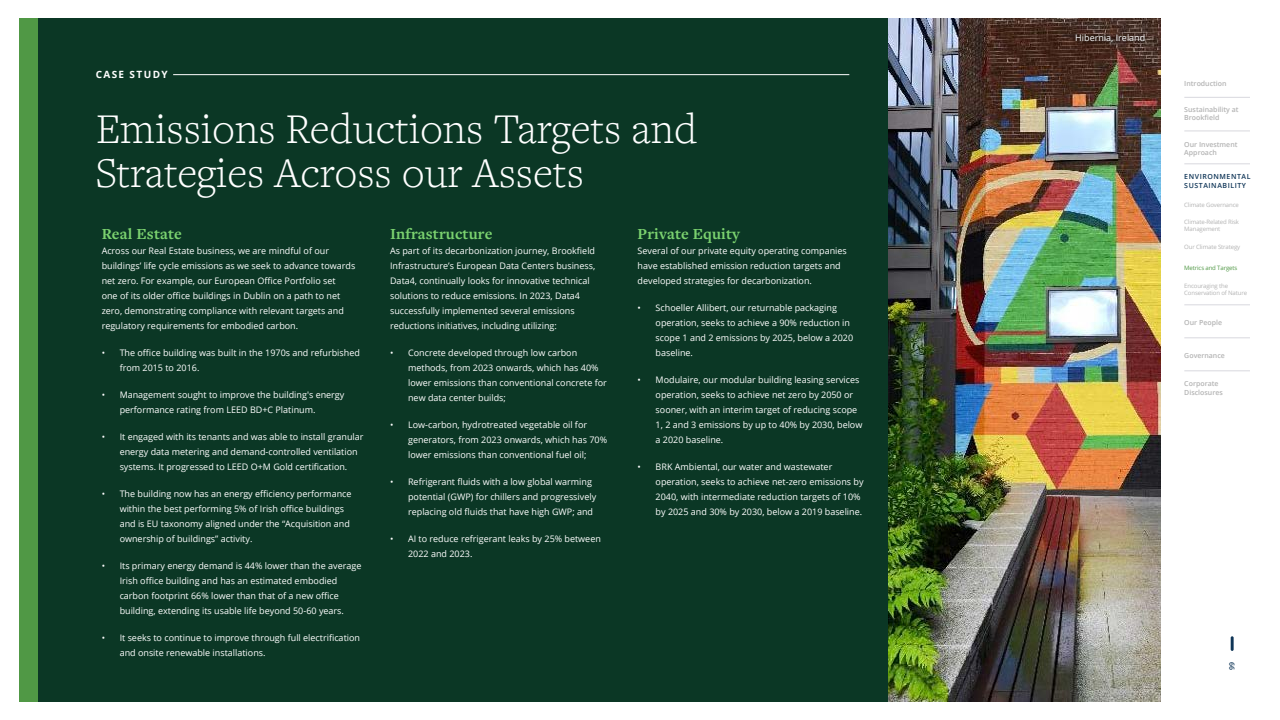
<style>
.page{position:relative;width:1280px;height:720px;background:#fff}
.page>*{position:absolute;margin:0;border:0;box-sizing:border-box;transform-origin:0 0}
.t1{font:300 44px/44px "Freight Text Pro";color:#fff}
.t2{font:700 16px "Freight Text Pro";letter-spacing:.01em;color:#7bd26f}
.t3{font:700 10px "Open Sans";letter-spacing:.14em;color:#fff}
.t4{font:9px/15px "Open Sans";color:#fff}
.t5{font:600 7px/8.4px "Open Sans";color:#b3b3b3}
.t6{font:600 7px/8.4px "Open Sans";letter-spacing:.08em;color:#0f3557}
.t7{font:6px/7px "Open Sans";letter-spacing:-.02em;color:#b3b3b3}
.t8{font:6px "Open Sans";letter-spacing:-.02em;color:#509845}
</style>
<div class="page">
<hr style="left:1231px;top:636px;width:3px;height:15px;background:#0f3557">
<div style="left:19px;top:18px;width:1142px;height:684px;background:#0b3725"></div>
<img style="left:888px;top:18px;width:273px;height:684px">
<hr style="left:173px;top:74px;width:676px;height:1px;background:#fff">
<div style="left:19px;top:18px;width:19px;height:684px;background:#509845"></div>
<div style="left:1073px;top:32px;width:75px;height:14px;background:#000;opacity:.75"></div>
<hr style="left:1184px;top:131px;width:66px;height:1px;background:#d8d8de">
<hr style="left:1184px;top:164px;width:66px;height:1px;background:#d8d8de">
<hr style="left:1184px;top:305px;width:66px;height:1px;background:#d8d8de">
<hr style="left:1184px;top:97px;width:66px;height:1px;background:#d8d8de">
<hr style="left:1184px;top:338px;width:66px;height:1px;background:#d8d8de">
<hr style="left:1184px;top:371px;width:66px;height:1px;background:#d8d8de">
<p class="t3" style="left:96px;top:67px;width:74px">CASE STUDY</p>
<h1 class="t1" style="left:96px;top:106px;width:603px">Emissions Reductions Targets and<br>Strategies Across our Assets</h1>
<h2 class="t2" style="left:102px;top:223px;width:82px">Real Estate</h2>
<p class="t4" style="left:102px;top:243px;width:255px">Across our Real Estate business, we are mindful of our buildings’ life cycle emissions as we seek to advance towards net zero. For example, our European Office Portfolio set<br>one of its older office buildings in Dublin on a path to net zero, demonstrating compliance with relevant targets and regulatory requirements for embodied carbon.</p>
<p class="t4" style="left:120px;top:345px;width:242px;text-indent:-18px">• The office building was built in the 1970s and refurbished from 2015 to 2016.</p>
<p class="t4" style="left:120px;top:387px;width:226px;text-indent:-18px">• Management sought to improve the building's energy performance rating from LEED BD+C Platinum.</p>
<p class="t4" style="left:120px;top:429px;width:245px;text-indent:-18px">• It engaged with its tenants and was able to install granular energy data metering and demand-controlled ventilation systems. It progressed to LEED O+M Gold certification.</p>
<p class="t4" style="left:120px;top:486px;width:233px;text-indent:-18px">• The building now has an energy efficiency performance within the best performing 5% of Irish office buildings and is EU taxonomy aligned under the “Acquisition and ownership of buildings” activity.</p>
<p class="t4" style="left:120px;top:558px;width:243px;text-indent:-18px">• Its primary energy demand is 44% lower than the average Irish office building and has an estimated embodied carbon footprint 66% lower than that of a new office building, extending its usable life beyond 50-60 years.</p>
<p class="t4" style="left:120px;top:630px;width:242px;text-indent:-18px">• It seeks to continue to improve through full electrification and onsite renewable installations.</p>
<h2 class="t2" style="left:390px;top:223px;width:104px">Infrastructure</h2>
<p class="t4" style="left:390px;top:243px;width:207px">As part of its decarbonization journey, Brookfield Infrastructure’s European Data Centers business, Data4, continually looks for innovative technical solutions to reduce emissions. In 2023, Data4 successfully implemented several emissions reductions initiatives, including utilizing:</p>
<p class="t4" style="left:408px;top:345px;width:200px;text-indent:-18px">• Concrete developed through low carbon methods, from 2023 onwards, which has 40% lower emissions than conventional concrete for new data center builds;</p>
<p class="t4" style="left:408px;top:417px;width:200px;text-indent:-18px">• Low-carbon, hydrotreated vegetable oil for generators, from 2023 onwards, which has 70% lower emissions than conventional fuel oil;</p>
<p class="t4" style="left:408px;top:474px;width:190px;text-indent:-18px">• Refrigerant fluids with a low global warming potential (GWP) for chillers and progressively replacing old fluids that have high GWP; and</p>
<p class="t4" style="left:408px;top:531px;width:194px;text-indent:-18px">• AI to reduce refrigerant leaks by 25% between<br>2022 and 2023.</p>
<h2 class="t2" style="left:638px;top:223px;width:104px">Private Equity</h2>
<p class="t4" style="left:638px;top:243px;width:211px">Several of our private equity operating companies have established emission reduction targets and developed strategies for decarbonization.</p>
<p class="t4" style="left:656px;top:300px;width:199px;text-indent:-18px">• Schoeller Allibert, our returnable packaging operation, seeks to achieve a 90% reduction in scope 1 and 2 emissions by 2025, below a 2020 baseline.</p>
<p class="t4" style="left:656px;top:372px;width:208px;text-indent:-18px">• Modulaire, our modular building leasing services operation, seeks to achieve net zero by 2050 or sooner, with an interim target of reducing scope 1, 2 and 3 emissions by up to 40% by 2030, below a 2020 baseline.</p>
<p class="t4" style="left:656px;top:459px;width:209px;text-indent:-18px">• BRK Ambiental, our water and wastewater operation, seeks to achieve net-zero emissions by 2040, with intermediate reduction targets of 10% by 2025 and 30% by 2030, below a 2019 baseline.</p>
<p class="t4" style="left:1075px;top:30px;width:72px">Hibernia, Ireland</p>
<p class="t5" style="left:1184px;top:79px;width:44px">Introduction</p>
<p class="t5" style="left:1184px;top:105px;width:56px">Sustainability at<br>Brookfield</p>
<p class="t5" style="left:1184px;top:140px;width:55px">Our Investment<br>Approach</p>
<p class="t6" style="left:1184px;top:173px;width:68px">ENVIRONMENTAL<br>SUSTAINABILITY</p>
<p class="t7" style="left:1184px;top:201px;width:56px">Climate Governance</p>
<p class="t7" style="left:1184px;top:218px;width:56px">Climate-Related Risk<br>Management</p>
<p class="t7" style="left:1184px;top:243px;width:57px">Our Climate Strategy</p>
<p class="t8" style="left:1184px;top:264px;width:54px">Metrics and Targets</p>
<p class="t7" style="left:1184px;top:282px;width:64px">Encouraging the<br>Conservation of Nature</p>
<p class="t5" style="left:1184px;top:318px;width:39px">Our People</p>
<p class="t5" style="left:1184px;top:351px;width:42px">Governance</p>
<p class="t5" style="left:1184px;top:380px;width:40px">Corporate<br>Disclosures</p>
<p class="t6" style="left:1236px;top:662px;width:10px;rotate:90deg">66</p>
</div>
